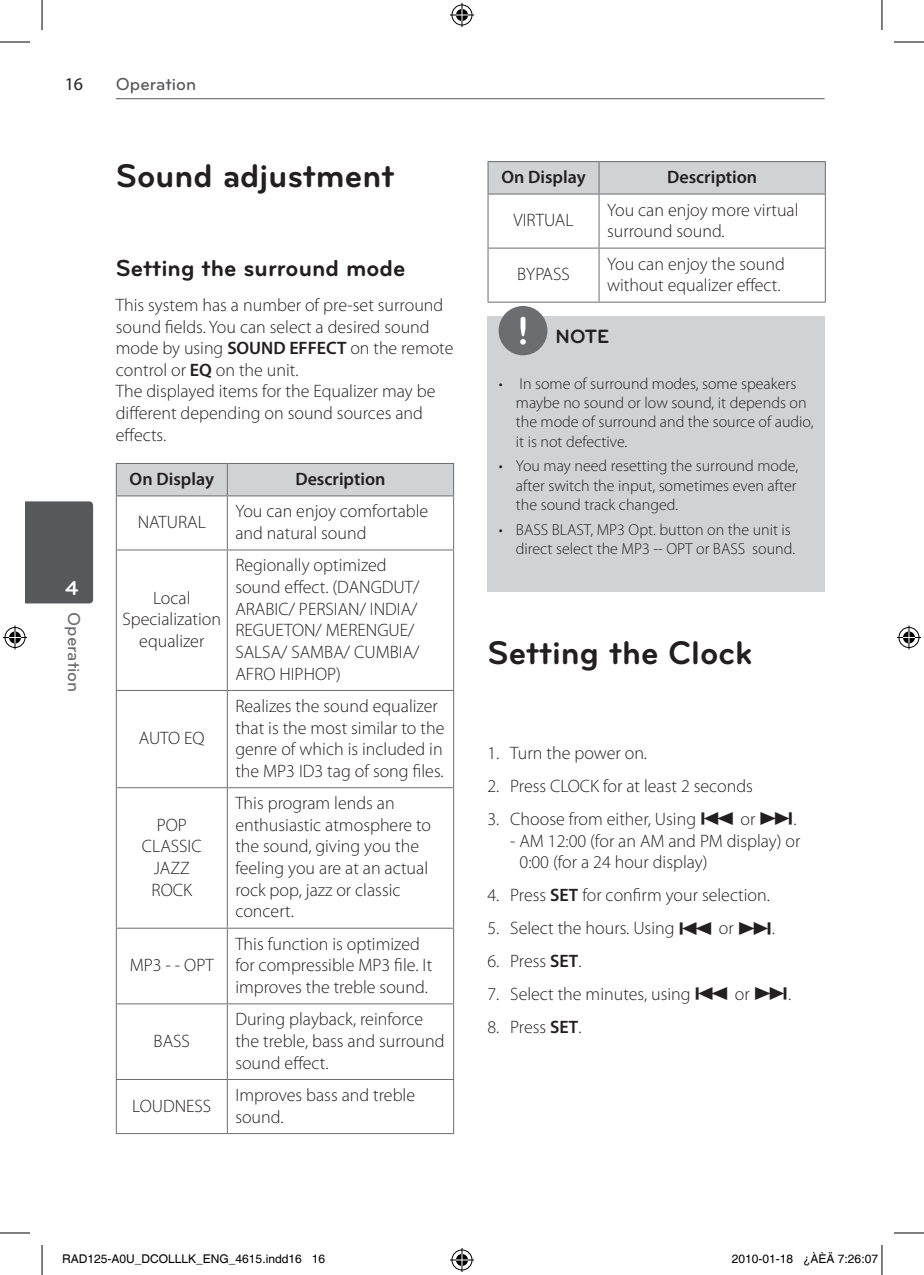
<style>
.page{position:relative;width:924px;height:1275px;background:#fff}
.page>*{position:absolute;margin:0;border:0;box-sizing:border-box;transform-origin:0 0}
.t1{font:700 34px "Bryant LG";color:#231f20}
.t2{font:700 24px "Bryant LG";color:#231f20}
.t3{font:700 21px "Bryant LG";color:#fff}
.t4{font:700 20px "Bryant LG";color:#231f20}
.t5{font:300 18px/21.6px "Myriad Pro";color:#231f20}
.t6{font:600 18px "Myriad Pro";color:#231f20}
.t7{font:500 18px "Bryant LG";color:#57585a}
.t8{font:500 18px "Bryant LG";color:#6c6d70}
.t9{font:18px "Myriad Pro";color:#231f20}
.t10{font:300 16px/19.2px "Myriad Pro";color:#231f20}
.t11{font:12px "Helvetica";color:#000}
.s1{font-weight:600}
.s2{font-family:"Sony PS Common";font-weight:400}
</style>
<div class="page">
<hr style="left:116px;top:98px;width:708px;height:1px;background:#57585a">
<div style="left:25px;top:501px;width:68px;height:102px;background:#57585a"></div>
<div style="left:117px;top:464px;width:336px;height:31px;background:#d1d2d4"></div>
<hr style="left:116px;top:463px;width:111px;height:1px;background:#6c6d70">
<hr style="left:116px;top:464px;width:1px;height:31px;background:#6c6d70">
<hr style="left:227px;top:463px;width:227px;height:1px;background:#6c6d70">
<hr style="left:227px;top:464px;width:1px;height:31px;background:#6c6d70">
<hr style="left:453px;top:464px;width:1px;height:31px;background:#6c6d70">
<hr style="left:116px;top:495px;width:111px;height:1px;background:#6c6d70">
<hr style="left:116px;top:496px;width:1px;height:53px;background:#6c6d70">
<hr style="left:227px;top:495px;width:227px;height:1px;background:#6c6d70">
<hr style="left:227px;top:496px;width:1px;height:53px;background:#6c6d70">
<hr style="left:453px;top:496px;width:1px;height:53px;background:#6c6d70">
<hr style="left:116px;top:549px;width:111px;height:1px;background:#6c6d70">
<hr style="left:116px;top:550px;width:1px;height:140px;background:#6c6d70">
<hr style="left:227px;top:549px;width:227px;height:1px;background:#6c6d70">
<hr style="left:227px;top:550px;width:1px;height:140px;background:#6c6d70">
<hr style="left:453px;top:550px;width:1px;height:140px;background:#6c6d70">
<hr style="left:116px;top:690px;width:111px;height:1px;background:#6c6d70">
<hr style="left:116px;top:691px;width:1px;height:96px;background:#6c6d70">
<hr style="left:227px;top:690px;width:227px;height:1px;background:#6c6d70">
<hr style="left:227px;top:691px;width:1px;height:96px;background:#6c6d70">
<hr style="left:453px;top:691px;width:1px;height:96px;background:#6c6d70">
<hr style="left:116px;top:787px;width:111px;height:1px;background:#6c6d70">
<hr style="left:116px;top:788px;width:1px;height:139px;background:#6c6d70">
<hr style="left:227px;top:787px;width:227px;height:1px;background:#6c6d70">
<hr style="left:227px;top:788px;width:1px;height:139px;background:#6c6d70">
<hr style="left:453px;top:788px;width:1px;height:139px;background:#6c6d70">
<hr style="left:116px;top:927px;width:111px;height:1px;background:#6c6d70">
<hr style="left:116px;top:928px;width:1px;height:75px;background:#6c6d70">
<hr style="left:227px;top:927px;width:227px;height:1px;background:#6c6d70">
<hr style="left:227px;top:928px;width:1px;height:75px;background:#6c6d70">
<hr style="left:453px;top:928px;width:1px;height:75px;background:#6c6d70">
<hr style="left:116px;top:1003px;width:111px;height:1px;background:#6c6d70">
<hr style="left:116px;top:1004px;width:1px;height:75px;background:#6c6d70">
<hr style="left:227px;top:1003px;width:227px;height:1px;background:#6c6d70">
<hr style="left:227px;top:1004px;width:1px;height:75px;background:#6c6d70">
<hr style="left:453px;top:1004px;width:1px;height:75px;background:#6c6d70">
<hr style="left:116px;top:1080px;width:1px;height:53px;background:#6c6d70">
<hr style="left:227px;top:1080px;width:1px;height:53px;background:#6c6d70">
<hr style="left:453px;top:1080px;width:1px;height:53px;background:#6c6d70">
<hr style="left:116px;top:1079px;width:111px;height:1px;background:#6c6d70">
<hr style="left:116px;top:1133px;width:111px;height:1px;background:#6c6d70">
<hr style="left:227px;top:1079px;width:227px;height:1px;background:#6c6d70">
<hr style="left:227px;top:1133px;width:227px;height:1px;background:#6c6d70">
<div style="left:488px;top:162px;width:336px;height:31px;background:#d1d2d4"></div>
<hr style="left:487px;top:161px;width:111px;height:1px;background:#6c6d70">
<hr style="left:487px;top:162px;width:1px;height:31px;background:#6c6d70">
<hr style="left:598px;top:161px;width:227px;height:1px;background:#6c6d70">
<hr style="left:598px;top:162px;width:1px;height:31px;background:#6c6d70">
<hr style="left:824px;top:162px;width:1px;height:31px;background:#6c6d70">
<hr style="left:487px;top:193px;width:111px;height:1px;background:#6c6d70">
<hr style="left:487px;top:194px;width:1px;height:54px;background:#6c6d70">
<hr style="left:598px;top:193px;width:227px;height:1px;background:#6c6d70">
<hr style="left:598px;top:194px;width:1px;height:54px;background:#6c6d70">
<hr style="left:824px;top:194px;width:1px;height:54px;background:#6c6d70">
<hr style="left:487px;top:249px;width:1px;height:53px;background:#6c6d70">
<hr style="left:598px;top:249px;width:1px;height:53px;background:#6c6d70">
<hr style="left:824px;top:249px;width:1px;height:53px;background:#6c6d70">
<hr style="left:487px;top:248px;width:111px;height:1px;background:#6c6d70">
<hr style="left:487px;top:302px;width:111px;height:1px;background:#6c6d70">
<hr style="left:598px;top:248px;width:227px;height:1px;background:#6c6d70">
<hr style="left:598px;top:302px;width:227px;height:1px;background:#6c6d70">
<div style="left:487px;top:316px;width:337px;height:276px;background:#d1d2d4"></div>
<div style="left:498px;top:306px;width:49px;height:49px;background:#6c6d70;border-radius:50%"></div>
<svg style="left:520px;top:317px;width:5px;height:28px"></svg>
<hr style="left:0;top:42px;width:30px;height:1px;background:#000">
<hr style="left:893px;top:42px;width:30px;height:1px;background:#000">
<hr style="left:0;top:1232px;width:30px;height:1px;background:#000">
<hr style="left:893px;top:1232px;width:30px;height:1px;background:#000">
<hr style="left:42px;top:0;width:1px;height:30px;background:#000">
<hr style="left:42px;top:1245px;width:1px;height:30px;background:#000">
<hr style="left:881px;top:0;width:1px;height:30px;background:#000">
<hr style="left:881px;top:1245px;width:1px;height:30px;background:#000">
<svg style="left:450px;top:3px;width:24px;height:24px"></svg>
<svg style="left:450px;top:1248px;width:24px;height:24px"></svg>
<svg style="left:3px;top:625px;width:24px;height:24px"></svg>
<svg style="left:897px;top:625px;width:23px;height:24px"></svg>
<p class="t9" style="left:65px;top:72px;width:19px">16</p>
<p class="t7" style="left:116px;top:73px;width:82px">Operation</p>
<h1 class="t1" style="left:116px;top:154px;width:280px">Sound adjustment</h1>
<p class="t3" style="left:65px;top:575px;width:15px">4</p>
<p class="t8" style="left:85px;top:612px;width:82px;rotate:90deg">Operation</p>
<h2 class="t2" style="left:116px;top:253px;width:291px">Setting the surround mode</h2>
<p class="t5" style="left:116px;top:294px;width:339px">This system has a number of pre-set surround sound fields. You can select a desired sound mode by using <span class="s1">SOUND EFFECT</span> on the remote control or <span class="s1">EQ</span> on the unit.<br>The displayed items for the Equalizer may be different depending on sound sources and effects.</p>
<p class="t6" style="left:129px;top:467px;width:86px">On Display</p>
<p class="t6" style="left:295px;top:467px;width:92px">Description</p>
<p class="t5" style="left:138px;top:511px;width:70px">NATURAL</p>
<p class="t5" style="left:235px;top:500px;width:194px">You can enjoy comfortable and natural sound</p>
<p class="t5" style="left:122px;top:587px;width:100px;text-align:center">Local<br>Specialization equalizer</p>
<p class="t5" style="left:139px;top:727px;width:67px">AUTO EQ</p>
<p class="t5" style="left:142px;top:814px;width:61px;text-align:center">POP<br>CLASSIC<br>JAZZ<br>ROCK</p>
<p class="t5" style="left:130px;top:954px;width:85px">MP3 - - OPT</p>
<p class="t5" style="left:153px;top:1030px;width:38px">BASS</p>
<p class="t5" style="left:235px;top:554px;width:186px">Regionally optimized sound effect. (DANGDUT/<br>ARABIC/ PERSIAN/ INDIA/<br>REGUETON/ MERENGUE/<br>SALSA/ SAMBA/ CUMBIA/<br>AFRO HIPHOP)</p>
<p class="t5" style="left:235px;top:695px;width:210px">Realizes the sound equalizer that is the most similar to the genre of which is included in the MP3 ID3 tag of song files.</p>
<p class="t5" style="left:235px;top:792px;width:197px">This program lends an enthusiastic atmosphere to the sound, giving you the feeling you are at an actual rock pop, jazz or classic concert.</p>
<p class="t5" style="left:235px;top:932px;width:198px">This function is optimized for compressible MP3 file. It improves the treble sound.</p>
<p class="t5" style="left:235px;top:1008px;width:211px">During playback, reinforce the treble, bass and surround sound effect.</p>
<p class="t5" style="left:132px;top:1094px;width:80px">LOUDNESS</p>
<p class="t5" style="left:235px;top:1084px;width:181px">Improves bass and treble sound.</p>
<p class="t6" style="left:501px;top:166px;width:86px">On Display</p>
<p class="t6" style="left:666px;top:166px;width:92px">Description</p>
<p class="t5" style="left:513px;top:209px;width:61px">VIRTUAL</p>
<p class="t5" style="left:606px;top:199px;width:193px">You can enjoy more virtual surround sound.</p>
<p class="t5" style="left:517px;top:263px;width:54px">BYPASS</p>
<p class="t5" style="left:606px;top:253px;width:179px">You can enjoy the sound without equalizer effect.</p>
<p class="t4" style="left:555px;top:324px;width:55px">NOTE</p>
<p class="t10" style="left:515px;top:374px;width:299px;text-indent:-17px">• In some of surround modes, some speakers maybe no sound or low sound, it depends on the mode of surround and the source of audio, it is not defective.</p>
<p class="t10" style="left:515px;top:456px;width:283px;text-align:justify;text-indent:-17px">• You may need resetting the surround mode, after switch the input, sometimes even after the sound track changed.</p>
<p class="t10" style="left:498px;top:519px;width:297px;text-align:right">• BASS BLAST, MP3 Opt. button on the unit is direct select the MP3 -- OPT or BASS sound.</p>
<h1 class="t1" style="left:487px;top:631px;width:266px">Setting the Clock</h1>
<p class="t5" style="left:487px;top:742px;width:161px">1. Turn the power on.</p>
<p class="t5" style="left:487px;top:775px;width:267px">2. Press CLOCK for at least 2 seconds</p>
<p class="t5" style="left:487px;top:808px;width:310px">3. Choose from either, Using <span class="s2">.</span> or <span class="s2">&gt;</span>.</p>
<p class="t5" style="left:519px;top:829px;width:282px;text-indent:-9px">- AM 12:00 (for an AM and PM display) or<br>0:00 (for a 24 hour display)</p>
<p class="t5" style="left:487px;top:884px;width:284px">4. Press <span class="s1">SET</span> for confirm your selection.</p>
<p class="t5" style="left:487px;top:917px;width:289px">5. Select the hours. Using <span class="s2">.</span> or <span class="s2">&gt;</span>.</p>
<p class="t5" style="left:487px;top:950px;width:95px">6. Press <span class="s1">SET</span>.</p>
<p class="t5" style="left:487px;top:983px;width:305px">7. Select the minutes, using <span class="s2">.</span> or <span class="s2">&gt;</span>.</p>
<p class="t5" style="left:487px;top:1016px;width:95px">8. Press <span class="s1">SET</span>.</p>
<p class="t11" style="left:62px;top:1251px;width:264px">RAD125-A0U_DCOLLLK_ENG_4615.indd16 16</p>
<p class="t11" style="left:731px;top:1251px;width:148px">2010-01-18 ¿ÀÈÄ 7:26:07</p>
</div>
